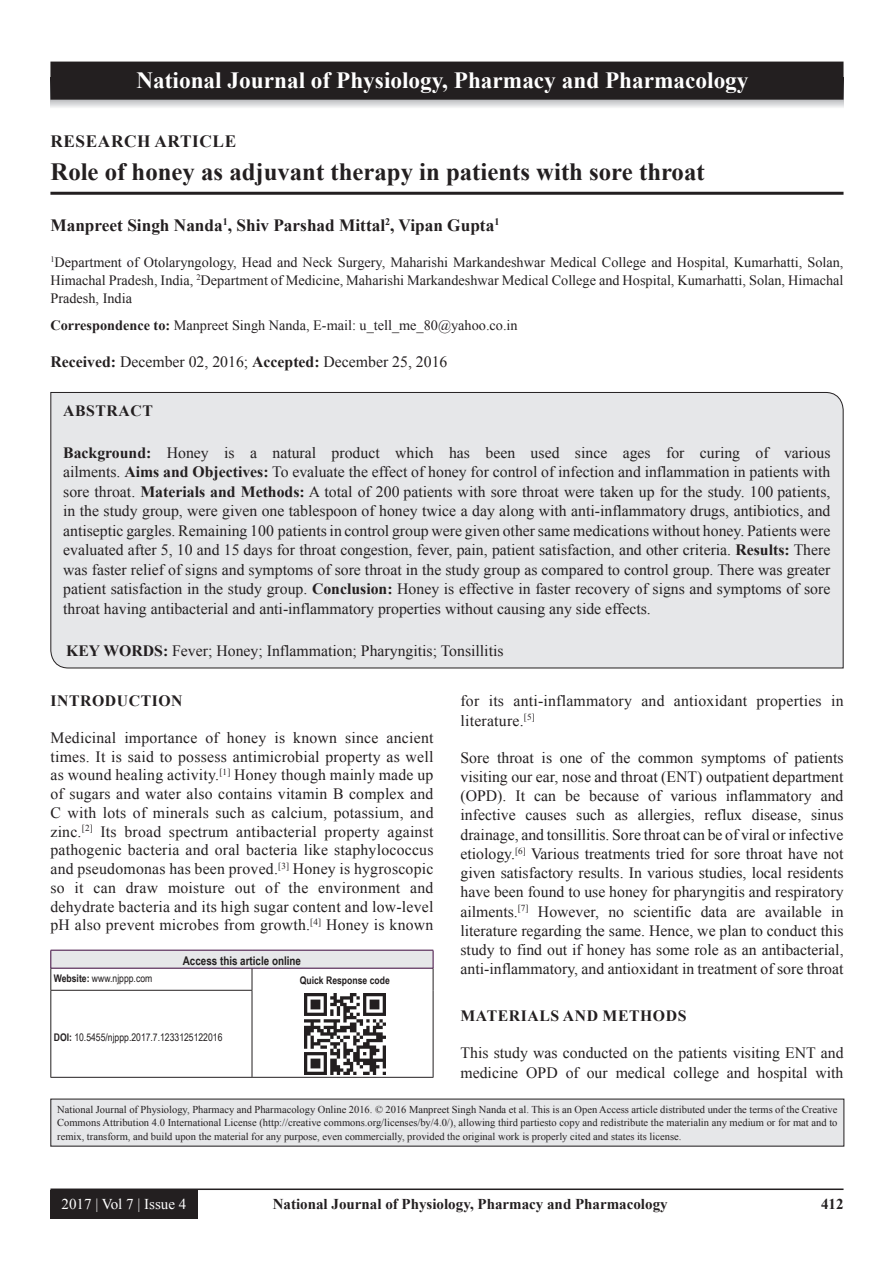
<style>
.page{position:relative;width:894px;height:1263px;background:#fff}
.page>*{position:absolute;margin:0;border:0;box-sizing:border-box;transform-origin:0 0}
.AT{font:700 24.75px "Times New Roman";color:#231f20}
.JN{font:700 23.25px "Times New Roman";color:#fff}
.AU{font:700 17.25px "Times New Roman";color:#231f20}
.AH{font:700 17.25px "Times New Roman";letter-spacing:.035em;color:#231f20}
.TX{font:15.75px/19.2px "Times New Roman";color:#231f20;text-align:justify}
.ABS{font:15.75px/19.5px "Times New Roman";color:#231f20;text-align:justify}
.KWD{font:15.75px "Times New Roman";color:#231f20}
.ABSH{font:700 15.75px "Times New Roman";letter-spacing:.035em;color:#231f20}
.RF{font:700 15px "Times New Roman";color:#231f20}
.RF_VOL{font:15px "Times New Roman";color:#fff}
.AFF{font:14.25px/18px "Times New Roman";color:#231f20;text-align:justify}
.ADD{font:14.25px "Times New Roman";color:#231f20}
.AAO{font:700 12px "Arial Narrow";color:#231f20}
.JN_TX{font:10.5px/13.5px "Times New Roman";color:#231f20;text-align:justify}
.Web{font:10.5px "Arial Narrow";color:#231f20}
.Web-2{font:700 10.5px "Arial Narrow";color:#231f20}
.s1{font-weight:700}
</style>
<div class="page">
<hr style="left:50px;top:1188px;width:793px;height:2px;background:#231f20">
<div style="left:50px;top:1190px;width:147px;height:28px;background:#231f20"></div>
<hr style="left:50px;top:192px;width:793px;height:3px;background:#231f20">
<div style="left:50px;top:392px;width:793px;height:276px;background:#e6e7e9"></div>
<div style="left:51px;top:1099px;width:792px;height:47px;background:#e6e7e9"></div>
<svg style="left:51px;top:100px;width:792px;height:8px;background:#d9dadc"></svg>
<div style="left:51px;top:62px;width:791px;height:37px;background:#231f20"></div>
<div style="left:50px;top:62px;width:793px;height:38px;border:2px solid #231f20"></div>
<div style="left:51px;top:950px;width:382px;height:18px;background:#e6e7e9"></div>
<hr style="left:51px;top:968px;width:201px;height:1px;background:#3e083e">
<hr style="left:252px;top:968px;width:181px;height:1px;background:#3e083e">
<svg style="left:50px;top:950px;width:2px;height:40px"></svg>
<svg style="left:251px;top:968px;width:1px;height:22px"></svg>
<hr style="left:50px;top:990px;width:202px;height:1px;background:#231f20">
<hr style="left:50px;top:990px;width:1px;height:87px;background:#231f20">
<hr style="left:251px;top:990px;width:1px;height:87px;background:#231f20">
<hr style="left:50px;top:1077px;width:202px;height:1px;background:#231f20">
<svg style="left:432px;top:950px;width:1px;height:40px"></svg>
<hr style="left:432px;top:990px;width:1px;height:87px;background:#231f20">
<hr style="left:252px;top:1077px;width:181px;height:1px;background:#231f20">
<hr style="left:51px;top:949px;width:201px;height:1px;background:#3e083e">
<hr style="left:252px;top:949px;width:181px;height:1px;background:#3e083e">
<img style="left:304px;top:993px;width:81px;height:81px">
<p class="JN" style="left:136px;top:64px;width:613px">National Journal of Physiology, Pharmacy and Pharmacology</p>
<p class="AH" style="left:50px;top:128px;width:187px">RESEARCH ARTICLE</p>
<p class="AT" style="left:50px;top:154px;width:655px">Role of honey as adjuvant therapy in patients with sore throat</p>
<p class="AU" style="left:50px;top:212px;width:450px">Manpreet Singh Nanda<sup>1</sup>, Shiv Parshad Mittal<sup>2</sup>, Vipan Gupta<sup>1</sup></p>
<p class="AFF" style="left:50px;top:252px;width:794px"><sup>1</sup>Department of Otolaryngology, Head and Neck Surgery, Maharishi Markandeshwar Medical College and Hospital, Kumarhatti, Solan, Himachal Pradesh, India, <sup>2</sup>Department of Medicine, Maharishi Markandeshwar Medical College and Hospital, Kumarhatti, Solan, Himachal Pradesh, India</p>
<p class="ADD" style="left:50px;top:315px;width:468px"><span class="s1">Correspondence to:</span> Manpreet Singh Nanda, E-mail: u_tell_me_80@yahoo.co.in</p>
<p class="TX" style="left:50px;top:351px;width:398px"><span class="s1">Received:</span> December 02, 2016; <span class="s1">Accepted:</span> December 25, 2016</p>
<p class="ABSH" style="left:63px;top:399px;width:91px">ABSTRACT</p>
<p class="ABS" style="left:63px;top:442px;width:768px"><span class="s1">Background:</span> Honey is a natural product which has been used since ages for curing of various ailments. <span class="s1">Aims and Objectives:</span> To evaluate the effect of honey for control of infection and inflammation in patients with sore throat. <span class="s1">Materials and Methods:</span> A total of 200 patients with sore throat were taken up for the study. 100 patients, in the study group, were given one tablespoon of honey twice a day along with anti-inflammatory drugs, antibiotics, and antiseptic gargles. Remaining 100 patients in control group were given other same medications without honey. Patients were evaluated after 5, 10 and 15 days for throat congestion, fever, pain, patient satisfaction, and other criteria. <span class="s1">Results:</span> There was faster relief of signs and symptoms of sore throat in the study group as compared to control group. There was greater patient satisfaction in the study group. <span class="s1">Conclusion:</span> Honey is effective in faster recovery of signs and symptoms of sore throat having antibacterial and anti-inflammatory properties without causing any side effects.</p>
<p class="KWD" style="left:66px;top:639px;width:438px"><span class="s1">KEY WORDS:</span> Fever; Honey; Inflammation; Pharyngitis; Tonsillitis</p>
<h1 class="ABSH" style="left:50px;top:689px;width:134px">INTRODUCTION</h1>
<p class="TX" style="left:50px;top:727px;width:384px;line-height:18.8px">Medicinal importance of honey is known since ancient times. It is said to possess antimicrobial property as well as wound healing activity.<sup>[1]</sup> Honey though mainly made up of sugars and water also contains vitamin B complex and C with lots of minerals such as calcium, potassium, and zinc.<sup>[2]</sup> Its broad spectrum antibacterial property against pathogenic bacteria and oral bacteria like staphylococcus and pseudomonas has been proved.<sup>[3]</sup> Honey is hygroscopic so it can draw moisture out of the environment and dehydrate bacteria and its high sugar content and low-level pH also prevent microbes from growth.<sup>[4]</sup> Honey is known</p>
<p class="TX" style="left:460px;top:691px;width:384px">for its anti-inflammatory and antioxidant properties in literature.<sup>[5]</sup></p>
<p class="TX" style="left:460px;top:747px;width:384px">Sore throat is one of the common symptoms of patients visiting our ear, nose and throat (ENT) outpatient department (OPD). It can be because of various inflammatory and infective causes such as allergies, reflux disease, sinus drainage, and tonsillitis. Sore throat can be of viral or infective etiology.<sup>[6]</sup> Various treatments tried for sore throat have not given satisfactory results. In various studies, local residents have been found to use honey for pharyngitis and respiratory ailments.<sup>[7]</sup> However, no scientific data are available in literature regarding the same. Hence, we plan to conduct this study to find out if honey has some role as an antibacterial, anti-inflammatory, and antioxidant in treatment of sore throat</p>
<h1 class="ABSH" style="left:460px;top:1004px;width:227px">MATERIALS AND METHODS</h1>
<p class="TX" style="left:460px;top:1043px;width:384px">This study was conducted on the patients visiting ENT and medicine OPD of our medical college and hospital with</p>
<p class="AAO" style="left:183px;top:951px;width:120px">Access this article online</p>
<p class="Web" style="left:54px;top:970px;width:100px"><span class="s1">Website:</span> www.njppp.com</p>
<p class="Web-2" style="left:300px;top:972px;width:91px">Quick Response code</p>
<p class="Web" style="left:54px;top:1029px;width:170px"><span class="s1">DOI:</span> 10.5455/njppp.2017.7.1233125122016</p>
<p class="JN_TX" style="left:57px;top:1102px;width:781px">National Journal of Physiology, Pharmacy and Pharmacology Online 2016. © 2016 Manpreet Singh Nanda et al. This is an Open Access article distributed under the terms of the Creative Commons Attribution 4.0 International License (http://creative commons.org/licenses/by/4.0/), allowing third partiesto copy and redistribute the materialin any medium or for mat and to remix, transform, and build upon the material for any purpose, even commercially, provided the original work is properly cited and states its license.</p>
<p class="RF_VOL" style="left:62px;top:1193px;width:126px">2017 | Vol 7 | Issue 4</p>
<p class="RF" style="left:272px;top:1193px;width:396px">National Journal of Physiology, Pharmacy and Pharmacology</p>
<p class="RF" style="left:820px;top:1193px;width:24px">412</p>
</div>
